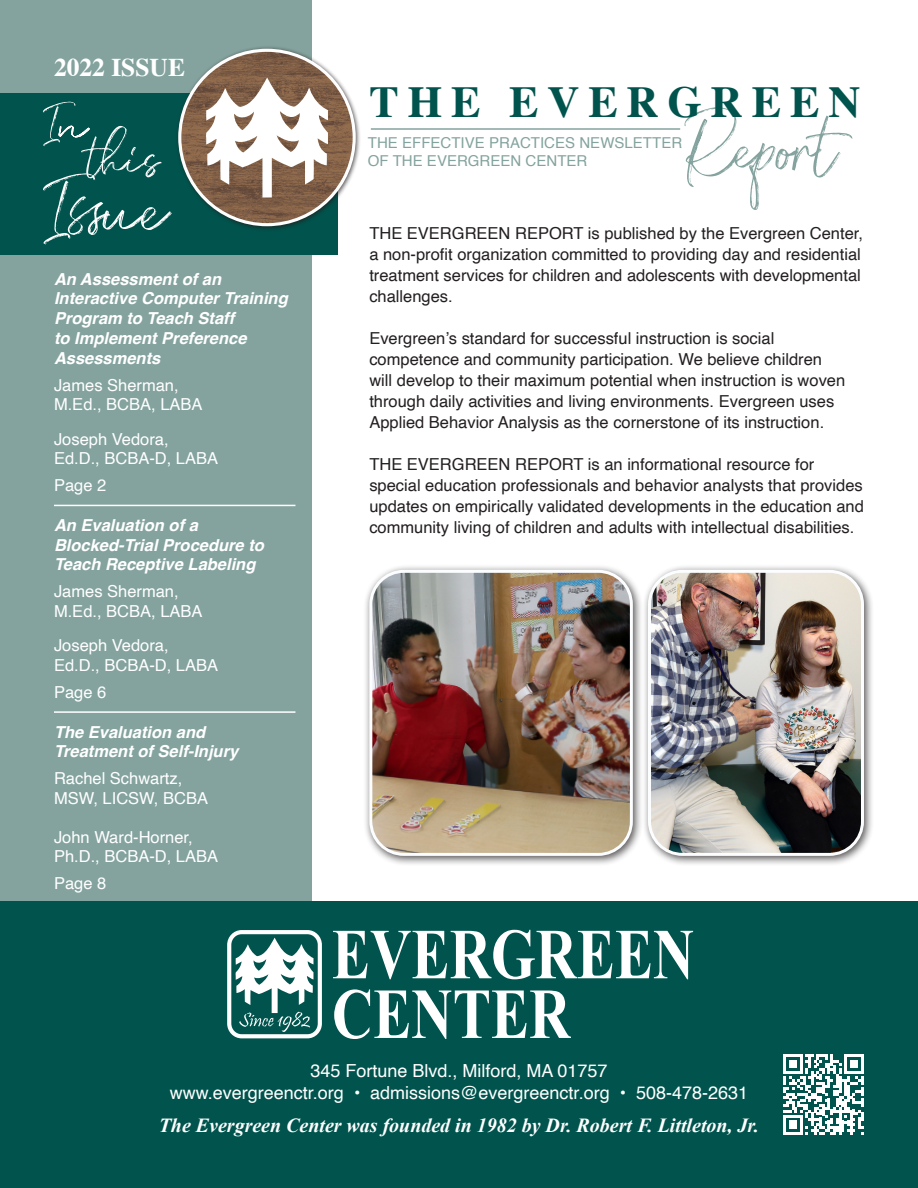
<style>
.page{position:relative;width:918px;height:1188px;background:#fff}
.page>*{position:absolute;margin:0;border:0;box-sizing:border-box;transform-origin:0 0}
.text{font:96px "Diana Webber Script Brush";color:#fff}
.text-2{font:88.5px "Diana Webber Script Brush";color:#84a39e}
.t1{font:700 71.55px/59.7px "Times New Roman";color:#fff;scale:.8 1}
.text-3{font:60px "Diana Webber Script Brush";color:#fff}
.text-4{font:700 44.25px "Times";letter-spacing:.2em;color:#00544d}
.t2{font:700 25.5px "Times";color:#fff}
.t3{font:italic 700 19.95px "Times New Roman";color:#fff}
.t4{font:18px "Helvetica";color:#fff}
.text-5{font:16.5px/21px "Helvetica";color:#231f20}
.text-6{font:italic 700 16.5px/19.8px "Helvetica";color:#fff}
.text-7{font:16.5px/19.5px "Helvetica";color:#fff}
.author{font:16.5px/19.5px "Helvetica";color:#fff}
.t5{font:15px "Helvetica";color:#84a39e}
</style>
<div class="page">
<div style="left:0;top:0;width:311px;height:958px;background:#84a39e"></div>
<div style="left:0;top:94px;width:337px;height:161px;background:#00544d"></div>
<div style="left:363px;top:564px;width:280px;height:302px;background:#231f20;opacity:.75"></div>
<img style="left:371px;top:571px;width:260px;height:283px">
<div style="left:369px;top:570px;width:264px;height:286px;border:3px solid #fbfdfe;border-radius:33px"></div>
<div style="left:175px;top:45px;width:187px;height:187px;background:#231f20;opacity:.75"></div>
<img style="left:180px;top:50px;width:174px;height:175px;border-radius:87px">
<svg style="left:206px;top:77px;width:122px;height:121px;background:#bfafa3"></svg>
<hr style="left:371px;top:128px;width:309px;height:2px;background:#84a39e">
<div style="left:642px;top:564px;width:232px;height:302px;background:#231f20;opacity:.75"></div>
<img style="left:650px;top:571px;width:212px;height:283px">
<div style="left:648px;top:570px;width:216px;height:286px;border:3px solid #fbfdfe;border-radius:33px"></div>
<div style="left:0;top:902px;width:918px;height:286px;background:#00544d"></div>
<div style="left:227px;top:930px;width:95px;height:108px;border:4px solid #fff;border-radius:13px"></div>
<svg style="left:235px;top:938px;width:78px;height:94px"></svg>
<svg style="left:783px;top:1055px;width:80px;height:80px"></svg>
<hr style="left:54px;top:505px;width:241px;height:1px;background:#fff">
<hr style="left:54px;top:711px;width:241px;height:2px;background:#fff">
<p class="t2" style="left:54px;top:43px;width:133px">2022 ISSUE</p>
<p class="text-3" style="left:43px;top:89px;width:47px">In</p>
<p class="text-3" style="left:88px;top:124px;width:74px">this</p>
<p class="text" style="left:43px;top:153px;width:126px">Issue</p>
<p class="text-6" style="left:54px;top:271px;width:235px">An Assessment of an<br>Interactive Computer Training<br>Program to Teach Staff<br>to Implement Preference<br>Assessments</p>
<p class="text-7" style="left:54px;top:376px;width:150px">James Sherman,<br>M.Ed., BCBA, LABA</p>
<p class="text-7" style="left:54px;top:430px;width:166px">Joseph Vedora,<br>Ed.D., BCBA-D, LABA</p>
<p class="text-7" style="left:54px;top:476px;width:54px">Page 2</p>
<p class="text-6" style="left:54px;top:517px;width:211px">An Evaluation of a<br>Blocked-Trial Procedure to<br>Teach Receptive Labeling</p>
<p class="text-7" style="left:54px;top:582px;width:150px">James Sherman,<br>M.Ed., BCBA, LABA</p>
<p class="text-7" style="left:54px;top:636px;width:166px">Joseph Vedora,<br>Ed.D., BCBA-D, LABA</p>
<p class="text-7" style="left:54px;top:683px;width:54px">Page 6</p>
<p class="text-6" style="left:54px;top:724px;width:186px">The Evaluation and<br>Treatment of Self-Injury</p>
<p class="author" style="left:54px;top:769px;width:130px">Rachel Schwartz,</p>
<p class="author" style="left:54px;top:789px;width:156px">MSW, LICSW, BCBA</p>
<p class="author" style="left:54px;top:828px;width:166px">John Ward-Horner,<br>Ph.D., BCBA-D, LABA</p>
<p class="author" style="left:54px;top:874px;width:54px">Page 8</p>
<p class="text-4" style="left:369px;top:60px;width:492px">THE EVERGREEN</p>
<p class="t5" style="left:368px;top:131px;width:316px">THE EFFECTIVE PRACTICES NEWSLETTER</p>
<p class="t5" style="left:368px;top:149px;width:221px">OF THE EVERGREEN CENTER</p>
<p class="text-2" style="left:684px;top:97px;width:154px">Report</p>
<p class="text-5" style="left:369px;top:223px;width:495px">THE EVERGREEN REPORT is published by the Evergreen Center, a non-profit organization committed to providing day and residential treatment services for children and adolescents with developmental challenges.</p>
<p class="text-5" style="left:369px;top:328px;width:477px">Evergreen’s standard for successful instruction is social competence and community participation. We believe children will develop to their maximum potential when instruction is woven through daily activities and living environments. Evergreen uses Applied Behavior Analysis as the cornerstone of its instruction.</p>
<p class="text-5" style="left:369px;top:454px;width:496px">THE EVERGREEN REPORT is an informational resource for special education professionals and behavior analysts that provides updates on empirically validated developments in the education and community living of children and adults with intellectual disabilities.</p>
<p class="t1" style="left:332px;top:923px;width:455px">EVERGREEN<br>CENTER</p>
<p class="t4" style="left:310px;top:1057px;width:299px">345 Fortune Blvd., Milford, MA 01757</p>
<p class="t4" style="left:170px;top:1079px;width:580px">www.evergreenctr.org • admissions@evergreenctr.org • 508-478-2631</p>
<p class="t3" style="left:159px;top:1111px;width:602px">The Evergreen Center was founded in 1982 by Dr. Robert F. Littleton, Jr.</p>
</div>
